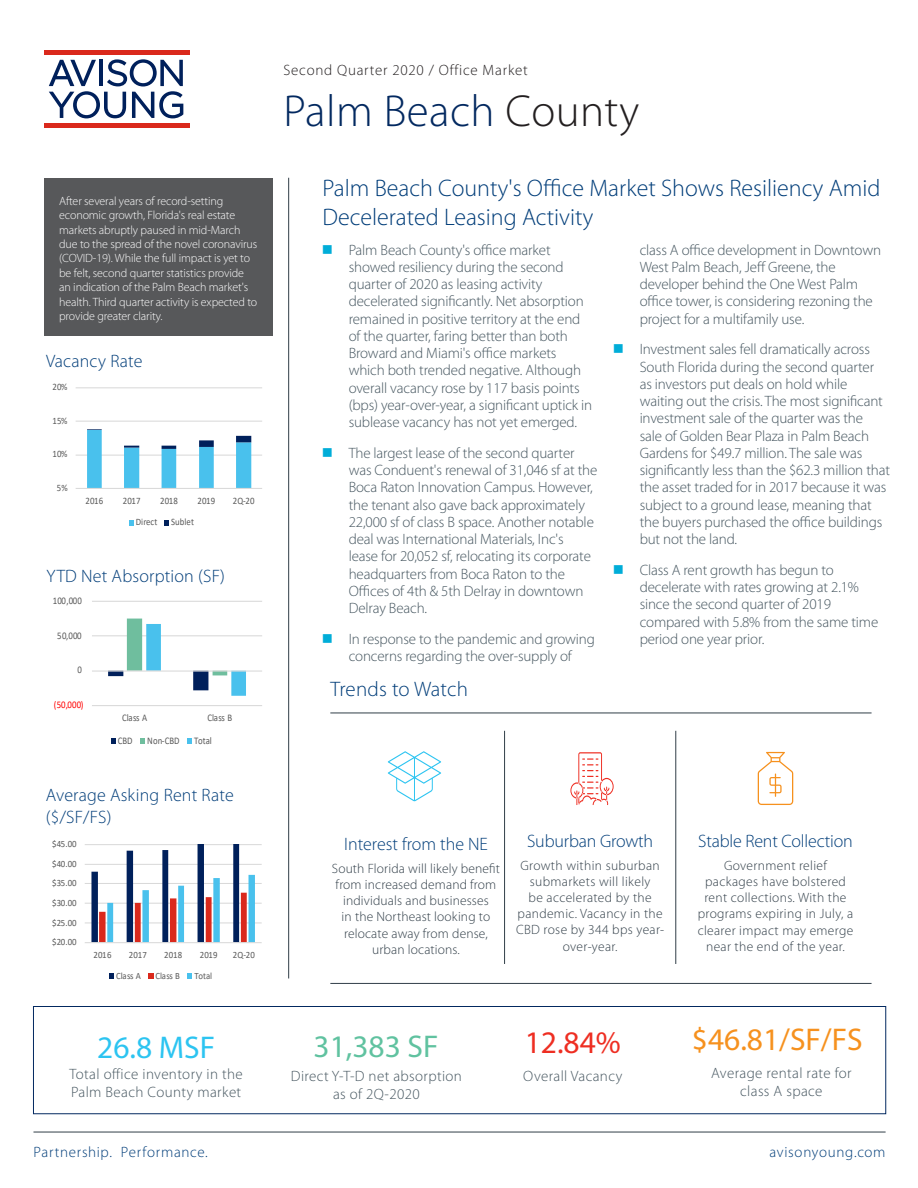
<style>
.page{position:relative;width:918px;height:1188px;background:#fff}
.page>*{position:absolute;margin:0;border:0;box-sizing:border-box;transform-origin:0 0}
.t1{font:300 45px "Myriad Pro";letter-spacing:.01em;color:#032960}
.Orange_21pt_Center{font:31.5px "Myriad Pro";color:#f6911e}
.Red_21pt_Center{font:31.5px "Myriad Pro";color:#60c2a0}
.Blue_21pt_Center{font:31.5px "Myriad Pro";color:#2cc4f1}
.Green_21pt_Center{font:31.5px "Myriad Pro";color:#ee2e22}
._18pt_Left{font:300 24px/28.8px "Myriad Pro";color:#003d79}
._14pt_Left{font:300 21px "Myriad Pro";letter-spacing:.005em;color:#003d79}
._12pt_Left{font:300 18px "Myriad Pro";letter-spacing:.01em;color:#003d79}
._12pt_Center{font:300 18px "Myriad Pro";letter-spacing:-.01em;color:#003d79}
._8pt_Center{font:300 15px/17.2px "Myriad Pro";letter-spacing:-.01em;color:#45555f}
._8pt_Center-2{font:300 15px/18px "Myriad Pro";letter-spacing:.025em;color:#45555f;text-align:center}
.t2{font:300 15px "Myriad Pro";letter-spacing:.045em;color:#003d79}
.t3{font:300 15px "Myriad Pro";letter-spacing:.05em;color:#231f20}
._9pt_Center{font:300 13.5px/16.2px "Myriad Pro";letter-spacing:.025em;color:#313e48;text-align:center}
.t4{font:300 12px/14.4px "Myriad Pro";letter-spacing:-.01em;color:#fff}
.t5{font:10.2px "Calibri";color:#595959;scale:.87 1}
.t6{font:10.2px "Calibri";color:#f00;scale:.87 1}
.Image{font:9.75px "Calibri";letter-spacing:.025em;color:#595959;scale:.9 1}
.t7{font:9.6px "Calibri";letter-spacing:-.03em;color:#595959;scale:.92 1}
.s1{color:#231f20}
</style>
<div class="page">
<hr style="left:33px;top:1132px;width:853px;height:1px;background:#313e48">
<hr style="left:44px;top:50px;width:146px;height:4px;background:#da291c">
<hr style="left:44px;top:124px;width:146px;height:4px;background:#da291c">
<svg style="left:49px;top:59px;width:134px;height:59px"></svg>
<hr style="left:288px;top:178px;width:1px;height:800px;background:#313e48">
<div style="left:33px;top:1006px;width:853px;height:108px;background:#fff;border:1px solid #032960"></div>
<hr style="left:330px;top:713px;width:542px;height:1px;background:#313e48">
<hr style="left:330px;top:983px;width:542px;height:1px;background:#313e48">
<hr style="left:504px;top:731px;width:1px;height:233px;background:#313e48">
<hr style="left:675px;top:731px;width:1px;height:233px;background:#313e48">
<hr style="left:76px;top:455px;width:186px;height:1px;background:#d9d9d9">
<hr style="left:76px;top:421px;width:186px;height:1px;background:#d9d9d9">
<hr style="left:76px;top:388px;width:186px;height:1px;background:#d9d9d9">
<svg style="left:87px;top:429px;width:164px;height:59px"></svg>
<hr style="left:76px;top:488px;width:186px;height:1px;background:#d9d9d9">
<svg style="left:129px;top:520px;width:4px;height:5px"></svg>
<svg style="left:164px;top:520px;width:5px;height:5px"></svg>
<hr style="left:85px;top:923px;width:177px;height:1px;background:#d9d9d9">
<hr style="left:85px;top:903px;width:177px;height:1px;background:#d9d9d9">
<hr style="left:85px;top:883px;width:177px;height:1px;background:#d9d9d9">
<hr style="left:85px;top:864px;width:177px;height:1px;background:#d9d9d9">
<hr style="left:85px;top:844px;width:177px;height:1px;background:#d9d9d9">
<svg style="left:91px;top:844px;width:164px;height:98px"></svg>
<hr style="left:85px;top:942px;width:177px;height:1px;background:#d9d9d9">
<svg style="left:109px;top:974px;width:5px;height:5px"></svg>
<svg style="left:148px;top:974px;width:6px;height:5px"></svg>
<svg style="left:188px;top:974px;width:4px;height:5px"></svg>
<hr style="left:92px;top:705px;width:170px;height:1px;background:#d9d9d9">
<hr style="left:92px;top:636px;width:170px;height:1px;background:#d9d9d9">
<hr style="left:92px;top:601px;width:170px;height:1px;background:#d9d9d9">
<svg style="left:108px;top:619px;width:138px;height:77px"></svg>
<hr style="left:92px;top:671px;width:170px;height:1px;background:#d9d9d9">
<svg style="left:111px;top:738px;width:5px;height:6px"></svg>
<svg style="left:140px;top:738px;width:5px;height:6px"></svg>
<svg style="left:187px;top:738px;width:5px;height:6px"></svg>
<div style="left:44px;top:178px;width:228px;height:158px;background:#57585a"></div>
<svg style="left:388px;top:751px;width:53px;height:50px"></svg>
<svg style="left:570px;top:752px;width:44px;height:53px"></svg>
<svg style="left:758px;top:752px;width:35px;height:53px"></svg>
<p class="t4" style="left:59px;top:193px;width:200px">After several years of record-setting economic growth, Florida's real estate markets abruptly paused in mid-March due to the spread of the novel coronavirus (COVID-19). While the full impact is yet to be felt, second quarter statistics provide an indication of the Palm Beach market's health. Third quarter activity is expected to provide greater clarity.</p>
<p class="_12pt_Left" style="left:46px;top:350px;width:98px">Vacancy Rate</p>
<p class="Image" style="left:52px;top:380px;width:18px">20%</p>
<p class="Image" style="left:52px;top:414px;width:18px">15%</p>
<p class="Image" style="left:52px;top:447px;width:18px">10%</p>
<p class="Image" style="left:57px;top:481px;width:14px">5%</p>
<p class="Image" style="left:85px;top:494px;width:21px">2016</p>
<p class="Image" style="left:123px;top:494px;width:21px">2017</p>
<p class="Image" style="left:160px;top:494px;width:21px">2018</p>
<p class="Image" style="left:197px;top:494px;width:21px">2019</p>
<p class="Image" style="left:233px;top:494px;width:26px">2Q-20</p>
<p class="Image" style="left:136px;top:515px;width:26px">Direct</p>
<p class="Image" style="left:171px;top:515px;width:27px">Sublet</p>
<p class="_12pt_Left" style="left:46px;top:565px;width:180px">YTD Net Absorption (SF)</p>
<p class="t5" style="left:53px;top:593px;width:35px">100,000</p>
<p class="t5" style="left:57px;top:628px;width:30px">50,000</p>
<p class="t5" style="left:77px;top:663px;width:7px">0</p>
<p class="t6" style="left:54px;top:698px;width:36px">(50,000)</p>
<p class="t5" style="left:122px;top:711px;width:30px">Class A</p>
<p class="t5" style="left:207px;top:711px;width:30px">Class B</p>
<p class="t5" style="left:118px;top:734px;width:19px">CBD</p>
<p class="t5" style="left:147px;top:734px;width:39px">Non-CBD</p>
<p class="t5" style="left:194px;top:734px;width:22px">Total</p>
<p class="_12pt_Left" style="left:46px;top:784px;width:190px">Average Asking Rent Rate</p>
<p class="_12pt_Left" style="left:46px;top:806px;width:67px">($/SF/FS)</p>
<p class="t7" style="left:52px;top:837px;width:28px">$45.00</p>
<p class="t7" style="left:52px;top:857px;width:28px">$40.00</p>
<p class="t7" style="left:52px;top:876px;width:28px">$35.00</p>
<p class="t7" style="left:52px;top:896px;width:28px">$30.00</p>
<p class="t7" style="left:52px;top:916px;width:28px">$25.00</p>
<p class="t7" style="left:52px;top:935px;width:28px">$20.00</p>
<p class="t7" style="left:94px;top:948px;width:21px">2016</p>
<p class="t7" style="left:129px;top:948px;width:21px">2017</p>
<p class="t7" style="left:164px;top:948px;width:21px">2018</p>
<p class="t7" style="left:200px;top:948px;width:21px">2019</p>
<p class="t7" style="left:233px;top:948px;width:25px">2Q-20</p>
<p class="t7" style="left:116px;top:969px;width:29px">Class A</p>
<p class="t7" style="left:155px;top:969px;width:28px">Class B</p>
<p class="t7" style="left:194px;top:969px;width:21px">Total</p>
<p class="Blue_21pt_Center" style="left:97px;top:1028px;width:119px">26.8 MSF</p>
<p class="_8pt_Center-2" style="left:70px;top:1064px;width:175px">Total office inventory in the</p>
<p class="_8pt_Center-2" style="left:71px;top:1082px;width:172px">Palm Beach County market</p>
<p class="t3" style="left:284px;top:61px;width:246px">Second Quarter 2020 / Office Market</p>
<h1 class="t1" style="left:284px;top:84px;width:357px">Palm Beach <span class="s1">County</span></h1>
<p class="_18pt_Left" style="left:322px;top:173px;width:560px">Palm Beach County's Office Market Shows Resiliency Amid<br>Decelerated Leasing Activity</p>
<p class="_8pt_Center" style="left:349px;top:241px;width:245px">Palm Beach County's office market showed resiliency during the second quarter of 2020 as leasing activity decelerated significantly. Net absorption remained in positive territory at the end of the quarter, faring better than both Broward and Miami's office markets which both trended negative. Although overall vacancy rose by 117 basis points (bps) year-over-year, a significant uptick in sublease vacancy has not yet emerged.</p>
<p class="_8pt_Center" style="left:349px;top:444px;width:250px">The largest lease of the second quarter was Conduent's renewal of 31,046 sf at the Boca Raton Innovation Campus. However, the tenant also gave back approximately 22,000 sf of class B space. Another notable deal was International Materials, Inc's<br>lease for 20,052 sf, relocating its corporate headquarters from Boca Raton to the Offices of 4th &amp; 5th Delray in downtown Delray Beach.</p>
<p class="_8pt_Center" style="left:349px;top:630px;width:248px">In response to the pandemic and growing concerns regarding the over-supply of</p>
<p class="_14pt_Left" style="left:330px;top:676px;width:139px">Trends to Watch</p>
<p class="_8pt_Center" style="left:640px;top:241px;width:243px">class A office development in Downtown West Palm Beach, Jeff Greene, the developer behind the One West Palm office tower, is considering rezoning the project for a multifamily use.</p>
<p class="_8pt_Center" style="left:640px;top:341px;width:252px">Investment sales fell dramatically across South Florida during the second quarter as investors put deals on hold while waiting out the crisis. The most significant investment sale of the quarter was the<br>sale of Golden Bear Plaza in Palm Beach Gardens for $49.7 million. The sale was significantly less than the $62.3 million that the asset traded for in 2017 because it was subject to a ground lease, meaning that the buyers purchased the office buildings but not the land.</p>
<p class="_8pt_Center" style="left:640px;top:561px;width:240px">Class A rent growth has begun to decelerate with rates growing at 2.1% since the second quarter of 2019 compared with 5.8% from the same time period one year prior.</p>
<p class="_12pt_Center" style="left:344px;top:833px;width:145px">Interest from the NE</p>
<p class="_9pt_Center" style="left:332px;top:860px;width:170px">South Florida will likely benefit from increased demand from individuals and businesses<br>in the Northeast looking to relocate away from dense, urban locations.</p>
<p class="_12pt_Center" style="left:527px;top:830px;width:128px">Suburban Growth</p>
<p class="_9pt_Center" style="left:516px;top:857px;width:150px">Growth within suburban submarkets will likely<br>be accelerated by the pandemic. Vacancy in the<br>CBD rose by 344 bps year&shy;over-year.</p>
<p class="Red_21pt_Center" style="left:314px;top:1027px;width:126px">31,383 SF</p>
<p class="_8pt_Center-2" style="left:291px;top:1067px;width:173px">Direct Y-T-D net absorption</p>
<p class="_8pt_Center-2" style="left:333px;top:1085px;width:88px">as of 2Q-2020</p>
<p class="Green_21pt_Center" style="left:525px;top:1023px;width:98px">12.84%</p>
<p class="_8pt_Center-2" style="left:523px;top:1067px;width:101px">Overall Vacancy</p>
<p class="_12pt_Center" style="left:698px;top:830px;width:156px">Stable Rent Collection</p>
<p class="_9pt_Center" style="left:698px;top:857px;width:157px">Government relief packages have bolstered rent collections. With the programs expiring in July, a clearer impact may emerge near the end of the year.</p>
<p class="Orange_21pt_Center" style="left:692px;top:1020px;width:172px">$46.81/SF/FS</p>
<p class="_8pt_Center-2" style="left:711px;top:1064px;width:142px">Average rental rate for class A space</p>
<p class="t2" style="left:33px;top:1142px;width:176px">Partnership. Performance.</p>
<p class="t2" style="left:770px;top:1142px;width:117px">avisonyoung.com</p>
</div>
